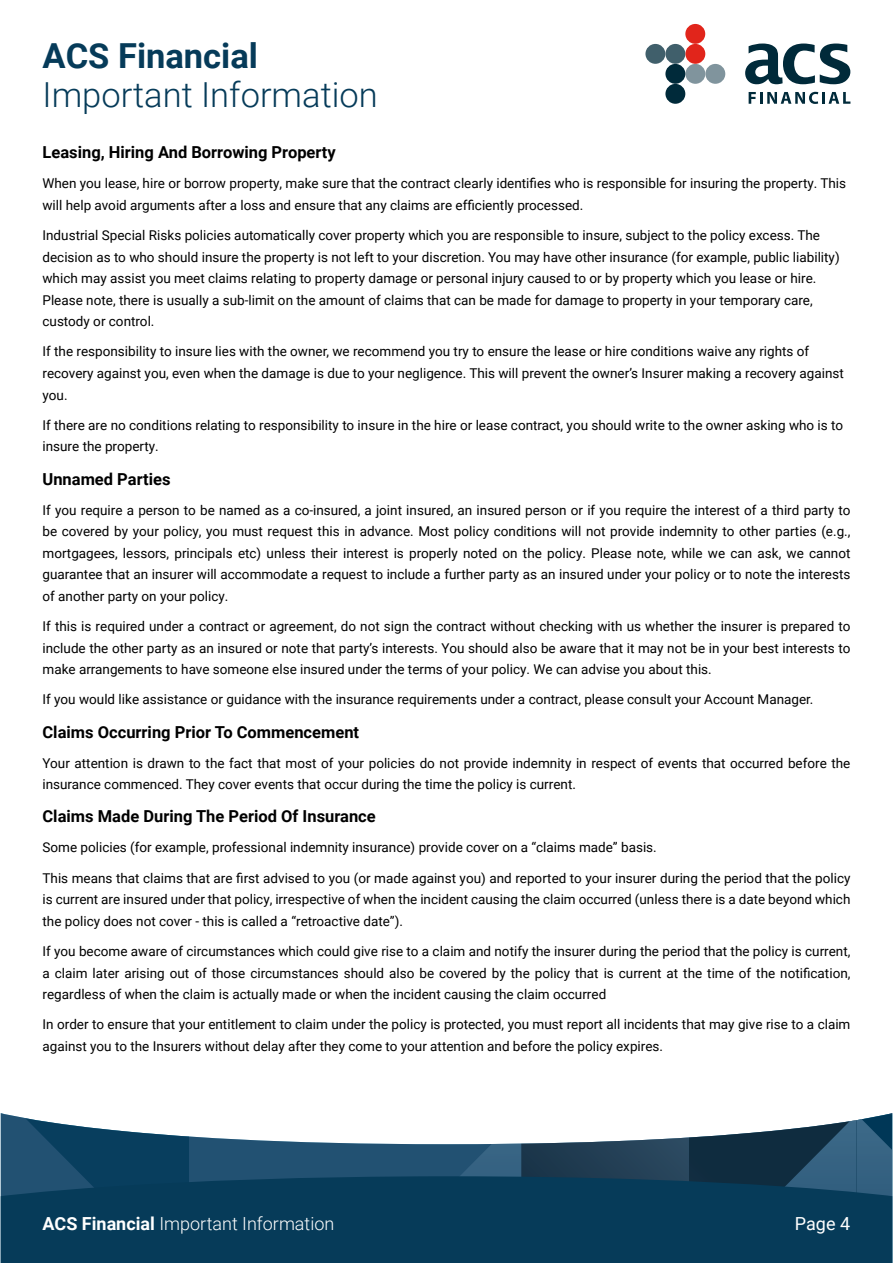
<style>
.page{position:relative;width:893px;height:1263px;background:#fff}
.page>*{position:absolute;margin:0;border:0;box-sizing:border-box;transform-origin:0 0}
.t1{font:300 34.5px "Roboto";color:#063b59}
.t2{font:700 34.5px "Roboto";color:#063b59}
.t3{font:300 18px "Roboto";color:#fff}
.t4{font:18px "Roboto";color:#fff}
.t5{font:700 16.5px "Roboto";color:#000}
.t6{font:13.5px/21.6px "Roboto";color:#000}
.s1{font-weight:700}
</style>
<div class="page">
<svg style="left:21px;top:1113px;width:871px;height:63px"></svg>
<div style="left:1px;top:1176px;width:891px;height:87px;background:#063b59"></div>
<div style="left:685px;top:64px;width:20px;height:20px;background:#80949d;border-radius:50%"></div>
<div style="left:705px;top:64px;width:20px;height:20px;background:#80949d;border-radius:50%"></div>
<div style="left:665px;top:44px;width:20px;height:20px;background:#405f6b;border-radius:50%"></div>
<div style="left:665px;top:64px;width:20px;height:20px;background:#002a3a;border-radius:50%"></div>
<div style="left:665px;top:84px;width:20px;height:20px;background:#002a3a;border-radius:50%"></div>
<div style="left:645px;top:44px;width:20px;height:20px;background:#405f6b;border-radius:50%"></div>
<div style="left:685px;top:44px;width:20px;height:20px;background:#e1251b;border-radius:50%"></div>
<div style="left:685px;top:24px;width:20px;height:20px;background:#e1251b;border-radius:50%"></div>
<svg style="left:745px;top:44px;width:105px;height:40px"></svg>
<svg style="left:749px;top:92px;width:101px;height:12px"></svg>
<h1 class="t2" style="left:43px;top:32px;width:217px">ACS Financial</h1>
<h1 class="t1" style="left:43px;top:70px;width:337px">Important Information</h1>
<p class="t5" style="left:43px;top:141px;width:295px">Leasing, Hiring And Borrowing Property</p>
<p class="t6" style="left:43px;top:172px;width:805px">When you lease, hire or borrow property, make sure that the contract clearly identifies who is responsible for insuring the property. This will help avoid arguments after a loss and ensure that any claims are efficiently processed.</p>
<p class="t6" style="left:43px;top:224px;width:799px">Industrial Special Risks policies automatically cover property which you are responsible to insure, subject to the policy excess. The decision as to who should insure the property is not left to your discretion. You may have other insurance (for example, public liability) which may assist you meet claims relating to property damage or personal injury caused to or by property which you lease or hire.<br>Please note, there is usually a sub-limit on the amount of claims that can be made for damage to property in your temporary care, custody or control.</p>
<p class="t6" style="left:43px;top:340px;width:803px">If the responsibility to insure lies with the owner, we recommend you try to ensure the lease or hire conditions waive any rights of recovery against you, even when the damage is due to your negligence. This will prevent the owner’s Insurer making a recovery against you.</p>
<p class="t6" style="left:43px;top:414px;width:802px">If there are no conditions relating to responsibility to insure in the hire or lease contract, you should write to the owner asking who is to insure the property.</p>
<p class="t5" style="left:43px;top:467px;width:129px">Unnamed Parties</p>
<p class="t6" style="left:43px;top:498px;width:809px;text-align:justify">If you require a person to be named as a co-insured, a joint insured, an insured person or if you require the interest of a third party to be covered by your policy, you must request this in advance. Most policy conditions will not provide indemnity to other parties (e.g., mortgagees, lessors, principals etc) unless their interest is properly noted on the policy. Please note, while we can ask, we cannot guarantee that an insurer will accommodate a request to include a further party as an insured under your policy or to note the interests of another party on your policy.</p>
<p class="t6" style="left:43px;top:615px;width:809px;text-align:justify">If this is required under a contract or agreement, do not sign the contract without checking with us whether the insurer is prepared to include the other party as an insured or note that party’s interests. You should also be aware that it may not be in your best interests to make arrangements to have someone else insured under the terms of your policy. We can advise you about this.</p>
<p class="t6" style="left:43px;top:688px;width:772px">If you would like assistance or guidance with the insurance requirements under a contract, please consult your Account Manager.</p>
<p class="t5" style="left:43px;top:720px;width:318px">Claims Occurring Prior To Commencement</p>
<p class="t6" style="left:43px;top:751px;width:809px">Your attention is drawn to the fact that most of your policies do not provide indemnity in respect of events that occurred before the insurance commenced. They cover events that occur during the time the policy is current.</p>
<p class="t5" style="left:43px;top:805px;width:335px">Claims Made During The Period Of Insurance</p>
<p class="t6" style="left:43px;top:836px;width:616px">Some policies (for example, professional indemnity insurance) provide cover on a “claims made” basis.</p>
<p class="t6" style="left:43px;top:866px;width:809px;text-align:justify">This means that claims that are first advised to you (or made against you) and reported to your insurer during the period that the policy is current are insured under that policy, irrespective of when the incident causing the claim occurred (unless there is a date beyond which the policy does not cover - this is called a “retroactive date”).</p>
<p class="t6" style="left:43px;top:940px;width:809px;text-align:justify">If you become aware of circumstances which could give rise to a claim and notify the insurer during the period that the policy is current, a claim later arising out of those circumstances should also be covered by the policy that is current at the time of the notification, regardless of when the claim is actually made or when the incident causing the claim occurred</p>
<p class="t6" style="left:43px;top:1013px;width:809px">In order to ensure that your entitlement to claim under the policy is protected, you must report all incidents that may give rise to a claim against you to the Insurers without delay after they come to your attention and before the policy expires.</p>
<h2 class="t3" style="left:43px;top:1211px;width:293px"><span class="s1">ACS Financial</span> Important Information</h2>
<h2 class="t4" style="left:795px;top:1211px;width:57px">Page 4</h2>
</div>
